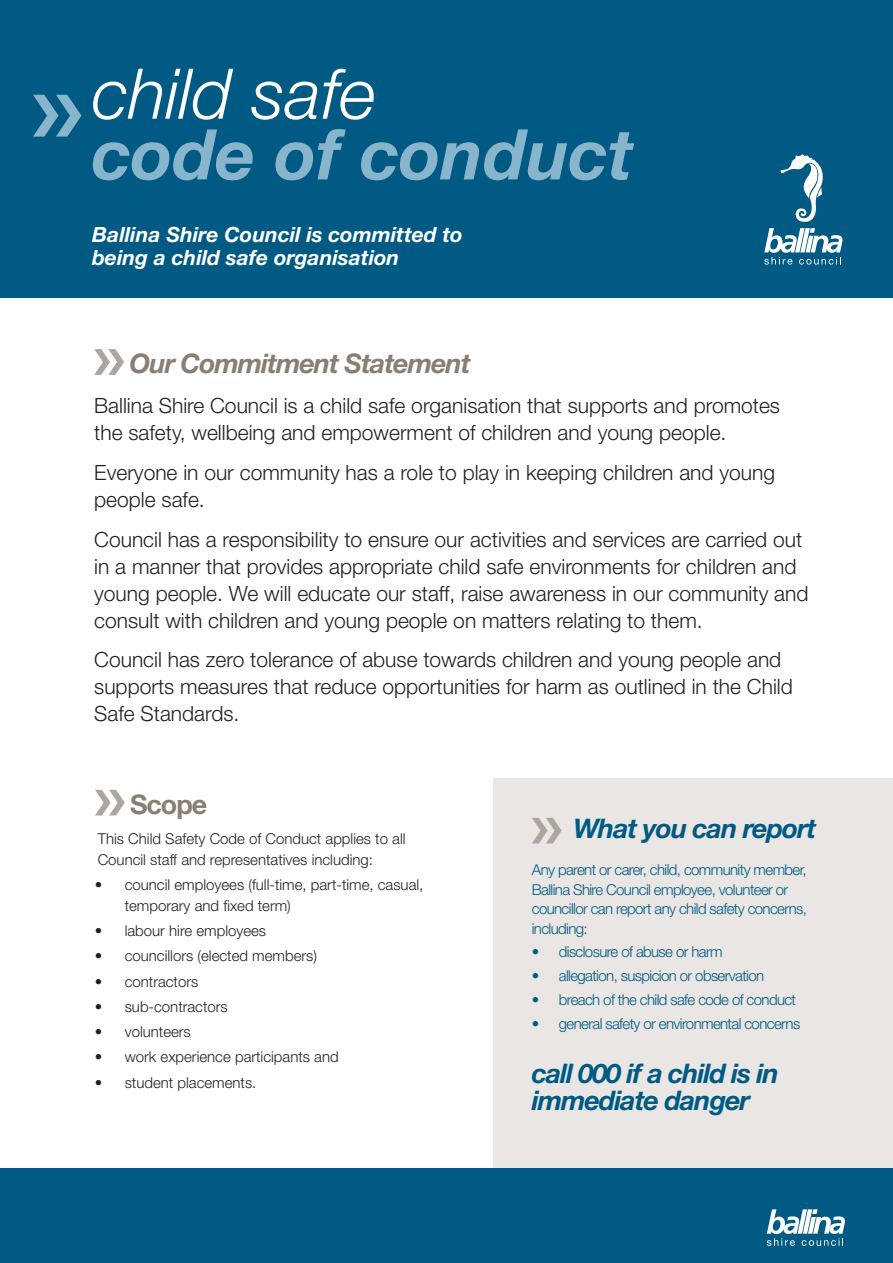
<style>
.page{position:relative;width:893px;height:1263px;background:#fff}
.page>*{position:absolute;margin:0;border:0;box-sizing:border-box;transform-origin:0 0}
.Main_Heading_2_Bold_Italic{font:italic 700 69.9px "Helvetica Neue LT Std";color:#88b4cc}
.Main_Heading_1_Light_Italic{font:italic 300 69.9px "Helvetica Neue LT Std";color:#fff}
.Subheadings_18pt_Gold{font:italic 700 27px/27px "Helvetica Neue LT Std";letter-spacing:-.04em;color:#005a84}
.Subheadings_18pt_Gold-2{font:italic 700 27px "Helvetica Neue LT Std";letter-spacing:-.04em;color:#8a7e73}
.Subheadings_18pt_Gold-3{font:700 27px "Helvetica Neue LT Std";letter-spacing:-.04em;color:#8a7e73}
.Body_copy_9_5pt{font:300 21px/27px "Helvetica Neue LT Std";color:#231f20}
.Main_Subheading_14pt_White{font:italic 700 21px/22.5px "Helvetica Neue LT Std";color:#fff}
.Body_copy_9_5pt-2{font:300 15px/21px "Helvetica Neue LT Std";color:#231f20}
.Subheadings_18pt_Gold-4{font:300 15px/19.5px "Helvetica Neue LT Std";letter-spacing:-.04em;color:#005a84}
</style>
<div class="page">
<div style="left:0;top:0;width:893px;height:298px;background:#005a84"></div>
<svg style="left:94px;top:349px;width:30px;height:26px"></svg>
<svg style="left:33px;top:95px;width:48px;height:42px"></svg>
<svg style="left:764px;top:154px;width:78px;height:111px"></svg>
<svg style="left:95px;top:790px;width:30px;height:25px"></svg>
<div style="left:0;top:1168px;width:893px;height:95px;background:#005a84"></div>
<svg style="left:767px;top:1209px;width:78px;height:37px"></svg>
<div style="left:493px;top:778px;width:400px;height:389px;background:#e9e6e4"></div>
<svg style="left:532px;top:818px;width:30px;height:25px"></svg>
<p class="Main_Heading_1_Light_Italic" style="left:92px;top:52px;width:285px">child safe</p>
<p class="Main_Heading_2_Bold_Italic" style="left:92px;top:111px;width:543px">code of conduct</p>
<p class="Main_Subheading_14pt_White" style="left:92px;top:223px;width:372px">Ballina Shire Council is committed to being a child safe organisation</p>
<p class="Subheadings_18pt_Gold-2" style="left:129px;top:347px;width:343px">Our Commitment Statement</p>
<p class="Body_copy_9_5pt" style="left:94px;top:392px;width:687px">Ballina Shire Council is a child safe organisation that supports and promotes the safety, wellbeing and empowerment of children and young people.</p>
<p class="Body_copy_9_5pt" style="left:94px;top:458px;width:682px">Everyone in our community has a role to play in keeping children and young people safe.</p>
<p class="Body_copy_9_5pt" style="left:94px;top:525px;width:716px">Council has a responsibility to ensure our activities and services are carried out in a manner that provides appropriate child safe environments for children and young people. We will educate our staff, raise awareness in our community and consult with children and young people on matters relating to them.</p>
<p class="Body_copy_9_5pt" style="left:94px;top:646px;width:700px">Council has zero tolerance of abuse towards children and young people and supports measures that reduce opportunities for harm as outlined in the Child<br>Safe Standards.</p>
<p class="Subheadings_18pt_Gold-3" style="left:130px;top:788px;width:79px">Scope</p>
<p class="Body_copy_9_5pt-2" style="left:98px;top:827px;width:309px">This Child Safety Code of Conduct applies to all<br>Council staff and representatives including:</p>
<p class="Body_copy_9_5pt-2" style="left:125px;top:874px;width:300px;text-indent:-30px">• council employees (full-time, part-time, casual, temporary and fixed term)</p>
<p class="Body_copy_9_5pt-2" style="left:95px;top:920px;width:173px">• labour hire employees</p>
<p class="Body_copy_9_5pt-2" style="left:95px;top:945px;width:224px">• councillors (elected members)</p>
<p class="Body_copy_9_5pt-2" style="left:95px;top:970px;width:105px">• contractors</p>
<p class="Body_copy_9_5pt-2" style="left:95px;top:996px;width:134px">• sub-contractors</p>
<p class="Body_copy_9_5pt-2" style="left:95px;top:1021px;width:97px">• volunteers</p>
<p class="Body_copy_9_5pt-2" style="left:95px;top:1046px;width:245px">• work experience participants and</p>
<p class="Body_copy_9_5pt-2" style="left:95px;top:1071px;width:163px">• student placements.</p>
<p class="Subheadings_18pt_Gold" style="left:573px;top:814px;width:245px">What you can report</p>
<p class="Subheadings_18pt_Gold-4" style="left:532px;top:860px;width:277px">Any parent or carer, child, community member, Ballina Shire Council employee, volunteer or councillor can report any child safety concerns, including:</p>
<p class="Subheadings_18pt_Gold-4" style="left:532px;top:942px;width:192px">• disclosure of abuse or harm</p>
<p class="Subheadings_18pt_Gold-4" style="left:532px;top:966px;width:234px">• allegation, suspicion or observation</p>
<p class="Subheadings_18pt_Gold-4" style="left:532px;top:989px;width:266px">• breach of the child safe code of conduct</p>
<p class="Subheadings_18pt_Gold-4" style="left:532px;top:1013px;width:270px">• general safety or environmental concerns</p>
<p class="Subheadings_18pt_Gold" style="left:532px;top:1059px;width:249px">call 000 if a child is in immediate danger</p>
</div>
